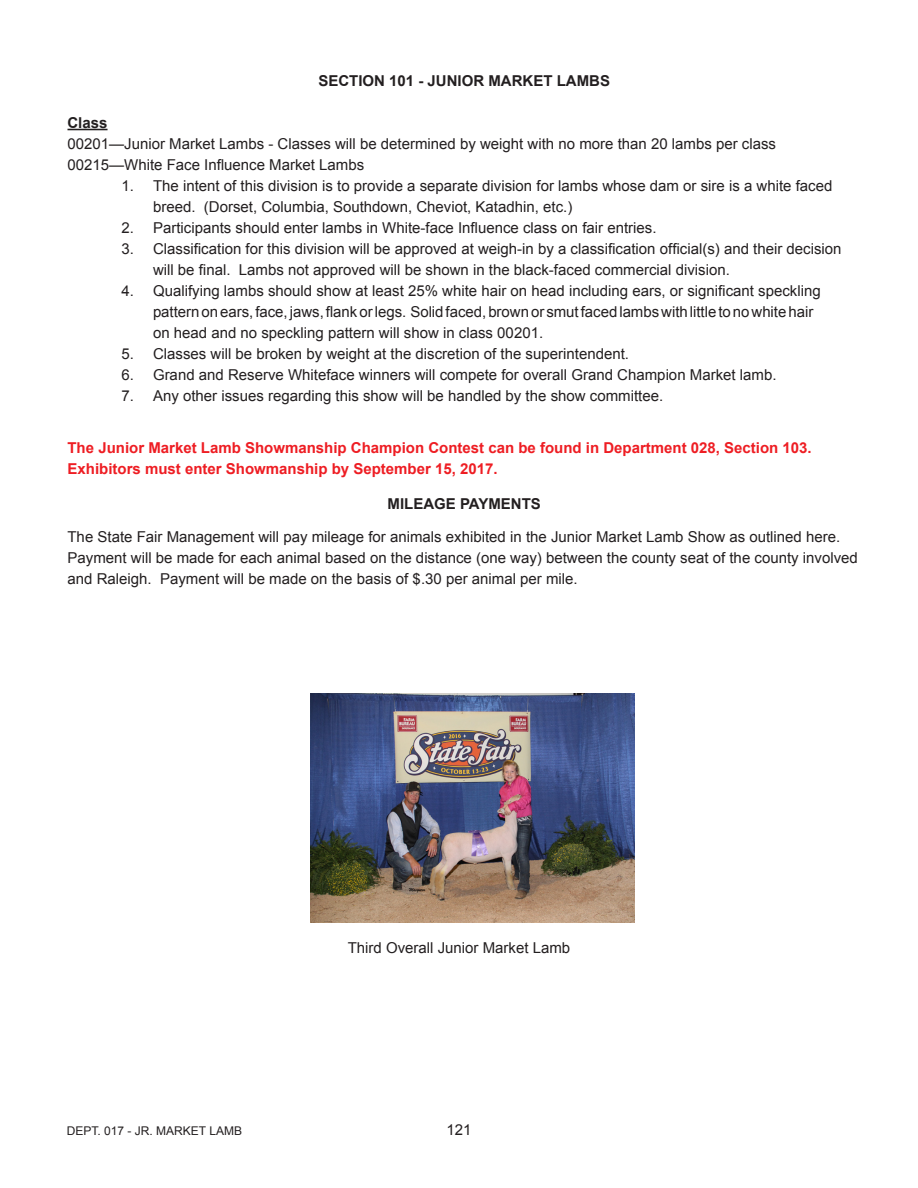
<style>
.page{position:relative;width:918px;height:1188px;background:#fff}
.page>*{position:absolute;margin:0;border:0;box-sizing:border-box;transform-origin:0 0}
.Body_text{font:15px/21px "Arial";color:#231f20}
.t1{font:700 15px/21px "Arial";color:#ee1d23}
.t2{font:700 15px "Arial";color:#231f20}
.Subhead_2{font:15px "Arial";color:#231f20}
.groups_1{font:12px "Arial";color:#231f20}
</style>
<div class="page">
<hr style="left:68px;top:129px;width:40px;height:1px;background:#231f20">
<img style="left:310px;top:693px;width:324px;height:229px">
<p class="t2" style="left:318px;top:71px;width:293px">SECTION 101 - JUNIOR MARKET LAMBS</p>
<p class="t2" style="left:68px;top:113px;width:42px">Class</p>
<p class="Body_text" style="left:68px;top:133px;width:710px">00201—Junior Market Lambs - Classes will be determined by weight with no more than 20 lambs per class</p>
<p class="Body_text" style="left:68px;top:154px;width:298px">00215—White Face Influence Market Lambs</p>
<p class="Body_text" style="left:153px;top:175px;width:681px;text-indent:-32px">1. The intent of this division is to provide a separate division for lambs whose dam or sire is a white faced breed. (Dorset, Columbia, Southdown, Cheviot, Katadhin, etc.)</p>
<p class="Body_text" style="left:122px;top:217px;width:537px">2. Participants should enter lambs in White-face Influence class on fair entries.</p>
<p class="Body_text" style="left:153px;top:238px;width:690px;text-indent:-32px">3. Classification for this division will be approved at weigh-in by a classification official(s) and their decision will be final. Lambs not approved will be shown in the black-faced commercial division.</p>
<p class="Body_text" style="left:153px;top:280px;width:669px;text-indent:-32px">4. Qualifying lambs should show at least 25% white hair on head including ears, or significant speckling pattern on ears, face, jaws, flank or legs. Solid faced, brown or smut faced lambs with little to no white hair on head and no speckling pattern will show in class 00201.</p>
<p class="Body_text" style="left:122px;top:343px;width:509px">5. Classes will be broken by weight at the discretion of the superintendent.</p>
<p class="Body_text" style="left:122px;top:364px;width:657px">6. Grand and Reserve Whiteface winners will compete for overall Grand Champion Market lamb.</p>
<p class="Body_text" style="left:122px;top:385px;width:543px">7. Any other issues regarding this show will be handled by the show committee.</p>
<p class="t1" style="left:68px;top:438px;width:746px">The Junior Market Lamb Showmanship Champion Contest can be found in Department 028, Section 103.<br>Exhibitors must enter Showmanship by September 15, 2017.</p>
<p class="t2" style="left:388px;top:494px;width:155px">MILEAGE PAYMENTS</p>
<p class="Body_text" style="left:68px;top:526px;width:792px">The State Fair Management will pay mileage for animals exhibited in the Junior Market Lamb Show as outlined here.<br>Payment will be made for each animal based on the distance (one way) between the county seat of the county involved and Raleigh. Payment will be made on the basis of $.30 per animal per mile.</p>
<p class="Body_text" style="left:348px;top:937px;width:224px">Third Overall Junior Market Lamb</p>
<p class="groups_1" style="left:67px;top:1123px;width:177px">DEPT. 017 - JR. MARKET LAMB</p>
<p class="Subhead_2" style="left:446px;top:1120px;width:27px">121</p>
</div>
